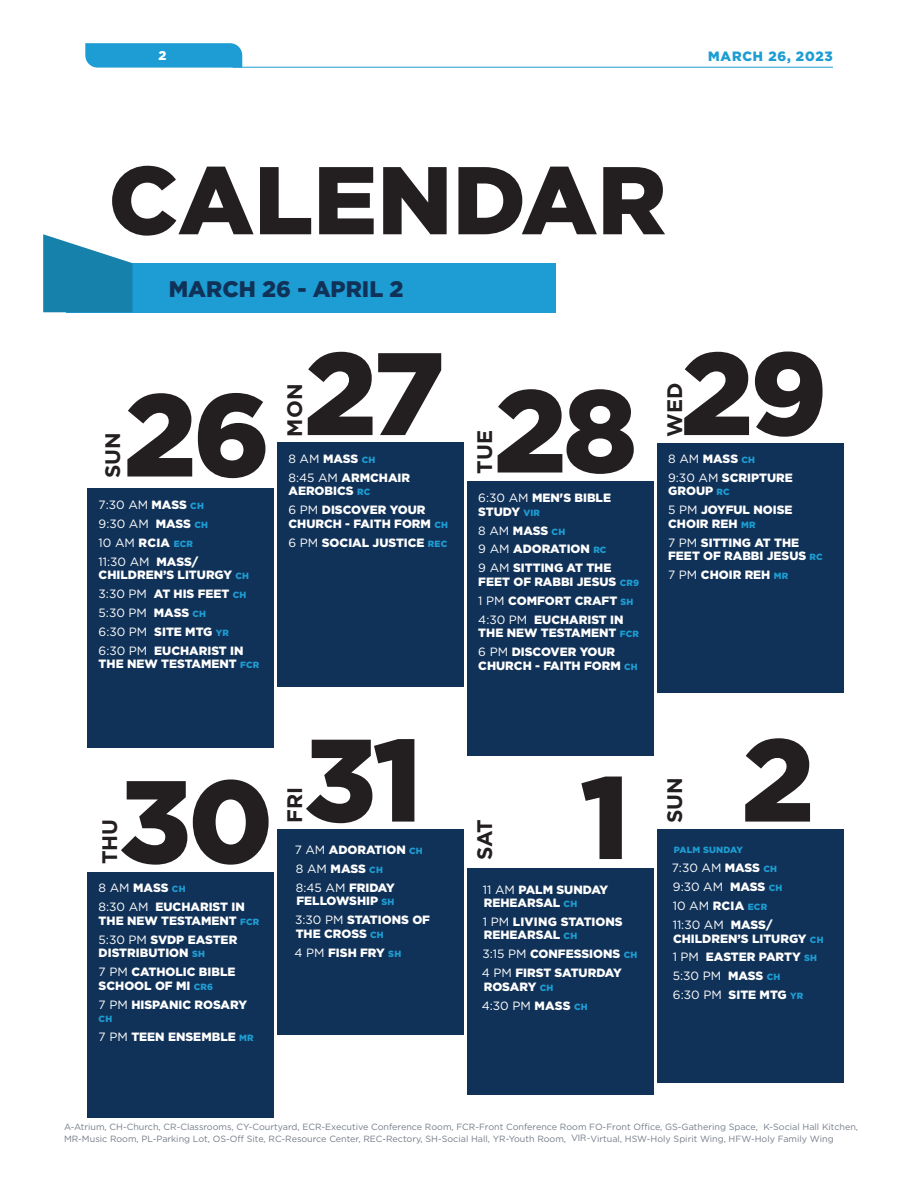
<style>
.page{position:relative;width:918px;height:1188px;background:#fff}
.page>*{position:absolute;margin:0;border:0;box-sizing:border-box;transform-origin:0 0}
.Calendar_Date{font:900 117px "Gotham";letter-spacing:-.03em;color:#231f20}
.Small_Title{font:900 96px "Gotham";color:#231f20}
.t1{font:900 22.5px "Gotham";color:#113258}
.Calendar_Day{font:700 21px "Gotham";color:#231f20}
.t2{font:900 13.5px "Gotham";color:#1d9dd3}
.t3{font:900 12.75px "Gotham";color:#fff}
.Calendar-Title{font:900 12px/13.5px "Gotham";color:#fff}
.Calendar-Title-2{font:12px "Gotham";color:#fff}
.t4{font:9px/12px "Gotham";color:#757d88}
.Calendar-Title-3{font:900 9px "Gotham";letter-spacing:.02em;color:#1d9dd3}
.s1{font-weight:900}
.s2{font-weight:900;font-size:9px;color:#1d9dd3}
.s3{font-weight:400}
.s4{font-size:9px;color:#1d9dd3}
</style>
<div class="page">
<hr style="left:233px;top:67px;width:600px;height:1px;background:#1d9dd3">
<svg style="left:85px;top:43px;width:157px;height:25px;background:#26a1d4"></svg>
<div style="left:88px;top:489px;width:186px;height:259px;background:#113258"></div>
<div style="left:88px;top:872px;width:186px;height:246px;background:#113258"></div>
<div style="left:278px;top:443px;width:186px;height:244px;background:#113258"></div>
<div style="left:468px;top:482px;width:186px;height:274px;background:#113258"></div>
<div style="left:657px;top:443px;width:186px;height:250px;background:#113258"></div>
<div style="left:278px;top:829px;width:186px;height:205px;background:#113258"></div>
<div style="left:468px;top:868px;width:186px;height:227px;background:#113258"></div>
<div style="left:657px;top:829px;width:186px;height:254px;background:#113258"></div>
<div style="left:66px;top:263px;width:490px;height:49px;background:#1d9dd3"></div>
<svg style="left:43px;top:234px;width:89px;height:78px"></svg>
<p class="t3" style="left:159px;top:46px;width:9px">2</p>
<p class="t2" style="left:708px;top:47px;width:127px">MARCH 26, 2023</p>
<p class="Small_Title" style="left:108px;top:134px;width:560px">CALENDAR</p>
<p class="t1" style="left:169px;top:273px;width:236px">MARCH 26 - APRIL 2</p>
<p class="Calendar_Date" style="left:124px;top:354px;width:148px">26</p>
<p class="Calendar_Day" style="left:99px;top:478px;width:47px;rotate:-90deg">SUN</p>
<p class="Calendar-Title-2" style="left:99px;top:497px;width:107px">7:30 AM <span class="s1">MASS</span> <span class="s2">CH</span></p>
<p class="Calendar-Title-2" style="left:99px;top:516px;width:111px">9:30 AM <span class="s1">MASS</span> <span class="s2">CH</span></p>
<p class="Calendar-Title-2" style="left:99px;top:535px;width:96px">10 AM <span class="s1">RCIA</span> <span class="s2">ECR</span></p>
<p class="Calendar-Title" style="left:99px;top:555px;width:152px"><span class="s3">11:30 AM</span> MASS/<br>CHILDREN’S LITURGY <span class="s4">CH</span></p>
<p class="Calendar-Title" style="left:99px;top:587px;width:149px"><span class="s3">3:30 PM</span> AT HIS FEET <span class="s4">CH</span></p>
<p class="Calendar-Title-2" style="left:99px;top:605px;width:109px">5:30 PM <span class="s1">MASS</span> <span class="s2">CH</span></p>
<p class="Calendar-Title" style="left:99px;top:625px;width:132px"><span class="s3">6:30 PM</span> SITE MTG <span class="s4">YR</span></p>
<p class="Calendar-Title" style="left:99px;top:644px;width:162px"><span class="s3">6:30 PM</span> EUCHARIST IN<br>THE NEW TESTAMENT <span class="s4">FCR</span></p>
<p class="Calendar_Date" style="left:304px;top:313px;width:142px">27</p>
<p class="Calendar_Day" style="left:281px;top:436px;width:54px;rotate:-90deg">MON</p>
<p class="Calendar-Title" style="left:288px;top:452px;width:88px"><span class="s3">8 AM</span> MASS <span class="s4">CH</span></p>
<p class="Calendar-Title" style="left:288px;top:471px;width:123px"><span class="s3">8:45 AM</span> ARMCHAIR<br>AEROBICS <span class="s4">RC</span></p>
<p class="Calendar-Title" style="left:288px;top:503px;width:161px"><span class="s3">6 PM</span> DISCOVER YOUR<br>CHURCH - FAITH FORM <span class="s4">CH</span></p>
<p class="Calendar-Title" style="left:288px;top:536px;width:160px"><span class="s3">6 PM</span> SOCIAL JUSTICE <span class="s4">REC</span></p>
<p class="Calendar_Date" style="left:119px;top:741px;width:156px">30</p>
<p class="Calendar_Day" style="left:96px;top:864px;width:47px;rotate:-90deg">THU</p>
<p class="Calendar-Title" style="left:99px;top:881px;width:88px"><span class="s3">8 AM</span> MASS <span class="s4">CH</span></p>
<p class="Calendar-Title" style="left:99px;top:900px;width:162px"><span class="s3">8:30 AM</span> EUCHARIST IN<br>THE NEW TESTAMENT <span class="s4">FCR</span></p>
<p class="Calendar-Title" style="left:99px;top:933px;width:140px"><span class="s3">5:30 PM</span> SVDP EASTER<br>DISTRIBUTION <span class="s4">SH</span></p>
<p class="Calendar-Title" style="left:99px;top:965px;width:138px"><span class="s3">7 PM</span> CATHOLIC BIBLE<br>SCHOOL OF MI <span class="s4">CR6</span></p>
<p class="Calendar-Title" style="left:99px;top:997px;width:150px"><span class="s3">7 PM</span> HISPANIC ROSARY</p>
<p class="Calendar-Title-3" style="left:99px;top:1013px;width:15px">CH</p>
<p class="Calendar-Title" style="left:99px;top:1030px;width:156px"><span class="s3">7 PM</span> TEEN ENSEMBLE <span class="s4">MR</span></p>
<p class="Calendar_Date" style="left:304px;top:700px;width:120px">31</p>
<p class="Calendar-Title" style="left:295px;top:843px;width:130px"><span class="s3">7 AM</span> ADORATION <span class="s4">CH</span></p>
<p class="Calendar-Title" style="left:296px;top:862px;width:88px"><span class="s3">8 AM</span> MASS <span class="s4">CH</span></p>
<p class="Calendar-Title" style="left:296px;top:881px;width:100px"><span class="s3">8:45 AM</span> FRIDAY<br>FELLOWSHIP <span class="s4">SH</span></p>
<p class="Calendar-Title" style="left:295px;top:913px;width:136px"><span class="s3">3:30 PM</span> STATIONS OF<br>THE CROSS <span class="s4">CH</span></p>
<p class="Calendar-Title" style="left:295px;top:946px;width:108px"><span class="s3">4 PM</span> FISH FRY <span class="s4">SH</span></p>
<p class="Calendar_Day" style="left:281px;top:823px;width:38px;rotate:-90deg">FRI</p>
<p class="Calendar_Date" style="left:494px;top:350px;width:145px">28</p>
<p class="Calendar_Day" style="left:471px;top:474px;width:45px;rotate:-90deg">TUE</p>
<p class="Calendar-Title" style="left:478px;top:491px;width:134px"><span class="s3">6:30 AM</span> MEN'S BIBLE<br>STUDY <span class="s4">VIR</span></p>
<p class="Calendar-Title" style="left:478px;top:523px;width:88px"><span class="s3">8 AM</span> MASS <span class="s4">CH</span></p>
<p class="Calendar-Title" style="left:478px;top:542px;width:130px"><span class="s3">9 AM</span> ADORATION <span class="s4">RC</span></p>
<p class="Calendar-Title" style="left:478px;top:561px;width:162px"><span class="s3">9 AM</span> SITTING AT THE<br>FEET OF RABBI JESUS <span class="s4">CR9</span></p>
<p class="Calendar-Title" style="left:478px;top:594px;width:157px"><span class="s3">1 PM</span> COMFORT CRAFT <span class="s4">SH</span></p>
<p class="Calendar-Title" style="left:478px;top:613px;width:162px"><span class="s3">4:30 PM</span> EUCHARIST IN<br>THE NEW TESTAMENT <span class="s4">FCR</span></p>
<p class="Calendar-Title" style="left:478px;top:645px;width:161px"><span class="s3">6 PM</span> DISCOVER YOUR<br>CHURCH - FAITH FORM <span class="s4">CH</span></p>
<p class="Calendar_Date" style="left:580px;top:737px;width:51px">1</p>
<p class="Calendar-Title" style="left:483px;top:882px;width:127px"><span class="s3">11 AM</span> PALM SUNDAY<br>REHEARSAL <span class="s4">CH</span></p>
<p class="Calendar-Title" style="left:483px;top:915px;width:141px"><span class="s3">1 PM</span> LIVING STATIONS<br>REHEARSAL <span class="s4">CH</span></p>
<p class="Calendar-Title" style="left:482px;top:947px;width:156px"><span class="s3">3:15 PM</span> CONFESSIONS <span class="s4">CH</span></p>
<p class="Calendar-Title" style="left:482px;top:966px;width:142px"><span class="s3">4 PM</span> FIRST SATURDAY<br>ROSARY <span class="s4">CH</span></p>
<p class="Calendar-Title-2" style="left:482px;top:998px;width:107px">4:30 PM <span class="s1">MASS</span> <span class="s2">CH</span></p>
<p class="Calendar_Day" style="left:471px;top:860px;width:43px;rotate:-90deg">SAT</p>
<p class="Calendar_Date" style="left:680px;top:313px;width:148px">29</p>
<p class="Calendar_Day" style="left:661px;top:436px;width:56px;rotate:-90deg">WED</p>
<p class="Calendar-Title" style="left:668px;top:452px;width:88px"><span class="s3">8 AM</span> MASS <span class="s4">CH</span></p>
<p class="Calendar-Title" style="left:668px;top:471px;width:126px"><span class="s3">9:30 AM</span> SCRIPTURE<br>GROUP <span class="s4">RC</span></p>
<p class="Calendar-Title" style="left:668px;top:503px;width:126px"><span class="s3">5 PM</span> JOYFUL NOISE<br>CHOIR REH <span class="s4">MR</span></p>
<p class="Calendar-Title" style="left:668px;top:536px;width:156px"><span class="s3">7 PM</span> SITTING AT THE<br>FEET OF RABBI JESUS <span class="s4">RC</span></p>
<p class="Calendar-Title" style="left:668px;top:568px;width:122px"><span class="s3">7 PM</span> CHOIR REH <span class="s4">MR</span></p>
<p class="Calendar_Day" style="left:661px;top:823px;width:47px;rotate:-90deg">SUN</p>
<p class="Calendar_Date" style="left:741px;top:700px;width:75px">2</p>
<p class="Calendar-Title-3" style="left:674px;top:844px;width:71px">PALM SUNDAY</p>
<p class="Calendar-Title-2" style="left:672px;top:860px;width:107px">7:30 AM <span class="s1">MASS</span> <span class="s2">CH</span></p>
<p class="Calendar-Title-2" style="left:673px;top:879px;width:111px">9:30 AM <span class="s1">MASS</span> <span class="s2">CH</span></p>
<p class="Calendar-Title-2" style="left:673px;top:898px;width:96px">10 AM <span class="s1">RCIA</span> <span class="s2">ECR</span></p>
<p class="Calendar-Title" style="left:673px;top:918px;width:152px"><span class="s3">11:30 AM</span> MASS/<br>CHILDREN’S LITURGY <span class="s4">CH</span></p>
<p class="Calendar-Title" style="left:673px;top:950px;width:146px"><span class="s3">1 PM</span> EASTER PARTY <span class="s4">SH</span></p>
<p class="Calendar-Title-2" style="left:673px;top:968px;width:109px">5:30 PM <span class="s1">MASS</span> <span class="s2">CH</span></p>
<p class="Calendar-Title" style="left:673px;top:988px;width:132px"><span class="s3">6:30 PM</span> SITE MTG <span class="s4">YR</span></p>
<p class="t4" style="left:64px;top:1121px;width:796px">A-Atrium, CH-Church, CR-Classrooms, CY-Courtyard, ECR-Executive Conference Room, FCR-Front Conference Room FO-Front Office, GS-Gathering Space, K-Social Hall Kitchen,<br>MR-Music Room, PL-Parking Lot, OS-Off Site, RC-Resource Center, REC-Rectory, SH-Social Hall, YR-Youth Room,</p>
<p class="t4" style="left:591px;top:1133px;width:245px">Virtual, HSW-Holy Spirit Wing, HFW-Holy Family Wing</p>
</div>
